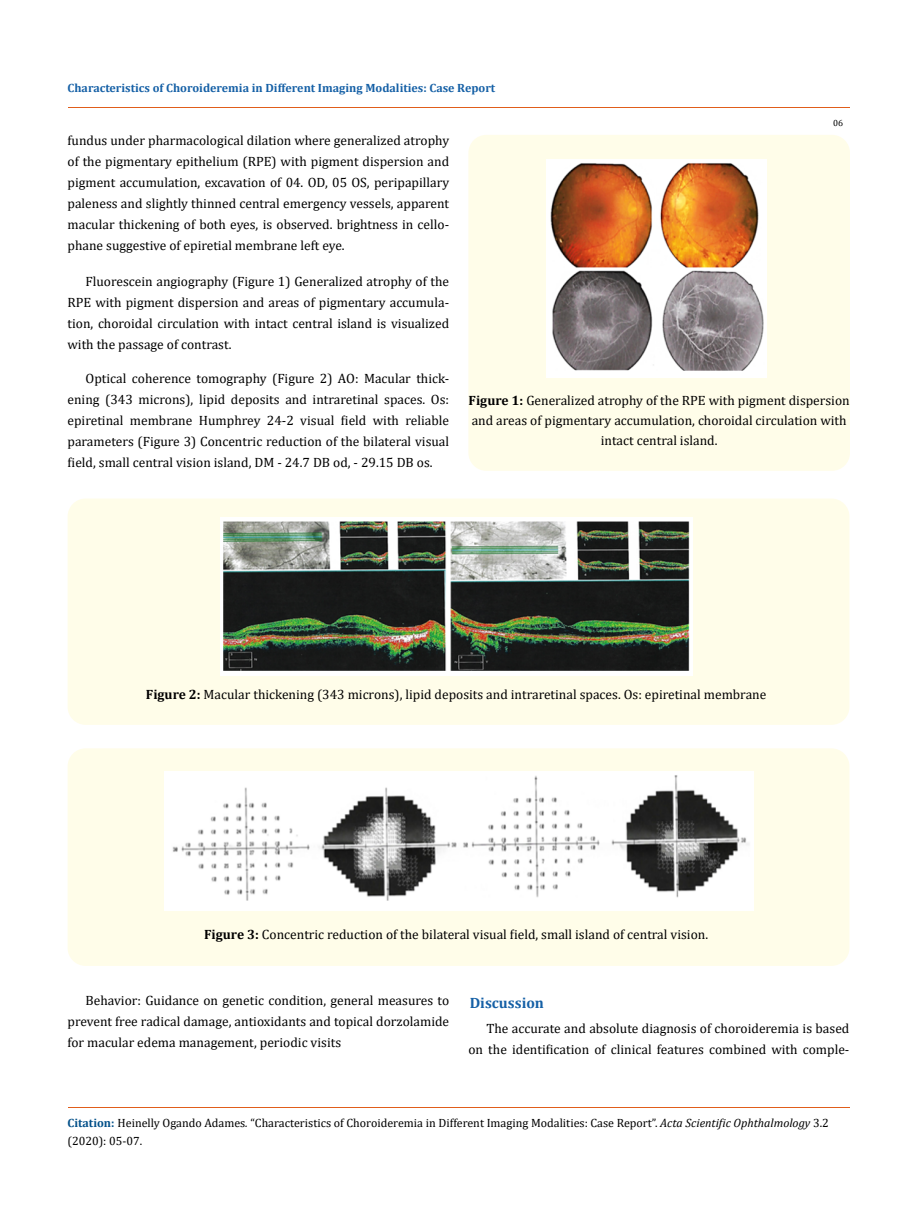
<style>
.page{position:relative;width:917px;height:1206px;background:#fff}
.page>*{position:absolute;margin:0;border:0;box-sizing:border-box;transform-origin:0 0}
.t1{font:700 15px "Cambria";color:#1560a6}
.t2{font:13.5px/21px "Cambria";color:#000;text-align:justify}
.t3{font:12px/18px "Cambria";color:#000}
.t4{font:700 12px "Cambria";color:#1560a6}
.t5{font:9px "Cambria";color:#000}
.s1{font-weight:700}
.s2{font-weight:700;color:#035089}
.s3{font-style:italic}
</style>
<div class="page">
<div style="left:468px;top:135px;width:382px;height:336px;background:#fffde9;border-radius:18px"></div>
<img style="left:546px;top:160px;width:220px;height:217px">
<div style="left:68px;top:499px;width:781px;height:226px;background:#fffde9;border-radius:18px"></div>
<img style="left:221px;top:518px;width:471px;height:158px">
<div style="left:68px;top:748px;width:781px;height:218px;background:#fffde9;border-radius:18px"></div>
<img style="left:165px;top:771px;width:588px;height:139px">
<hr style="left:68px;top:108px;width:781px;height:1px;background:#e05d1a">
<hr style="left:68px;top:1107px;width:781px;height:1px;background:#e05d1a">
<p class="t4" style="left:68px;top:79px;width:429px">Characteristics of Choroideremia in Different Imaging Modalities: Case Report</p>
<p class="t2" style="left:68px;top:130px;width:383px">fundus under pharmacological dilation where generalized atrophy of the pigmentary epithelium (RPE) with pigment dispersion and pigment accumulation, excavation of 04. OD, 05 OS, peripapillary paleness and slightly thinned central emergency vessels, apparent macular thickening of both eyes, is observed. brightness in cello&shy;phane suggestive of epiretial membrane left eye.</p>
<p class="t2" style="left:68px;top:271px;width:383px;text-indent:18px">Fluorescein angiography (Figure 1) Generalized atrophy of the RPE with pigment dispersion and areas of pigmentary accumula&shy;tion, choroidal circulation with intact central island is visualized with the passage of contrast.</p>
<p class="t5" style="left:833px;top:118px;width:11px">06</p>
<p class="t2" style="left:67px;top:368px;width:383px;text-indent:18px">Optical coherence tomography (Figure 2) AO: Macular thick&shy;ening (343 microns), lipid deposits and intraretinal spaces. Os: epiretinal membrane Humphrey 24-2 visual field with reliable parameters (Figure 3) Concentric reduction of the bilateral visual field, small central vision island, DM - 24.7 DB od, - 29.15 DB os.</p>
<p class="t2" style="left:468px;top:390px;width:382px;line-height:20.2px;text-align:center"><span class="s1">Figure 1:</span> Generalized atrophy of the RPE with pigment dispersion and areas of pigmentary accumulation, choroidal circulation with intact central island.</p>
<p class="t2" style="left:146px;top:684px;width:622px"><span class="s1">Figure 2:</span> Macular thickening (343 microns), lipid deposits and intraretinal spaces. Os: epiretinal membrane</p>
<p class="t2" style="left:204px;top:924px;width:505px"><span class="s1">Figure 3:</span> Concentric reduction of the bilateral visual field, small island of central vision.</p>
<p class="t2" style="left:68px;top:989px;width:383px;text-indent:18px">Behavior: Guidance on genetic condition, general measures to prevent free radical damage, antioxidants and topical dorzolamide for macular edema management, periodic visits</p>
<p class="t1" style="left:469px;top:992px;width:76px">Discussion</p>
<p class="t2" style="left:468px;top:1018px;width:382px;text-align:right">The accurate and absolute diagnosis of choroideremia is based on the identification of clinical features combined with comple-</p>
<p class="t3" style="left:68px;top:1114px;width:762px"><span class="s2">Citation:</span> Heinelly Ogando Adames<span class="s3">.</span> “Characteristics of Choroideremia in Different Imaging Modalities: Case Report”. <span class="s3">Acta Scientific Ophthalmology</span> 3.2 (2020): 05-07.</p>
</div>
